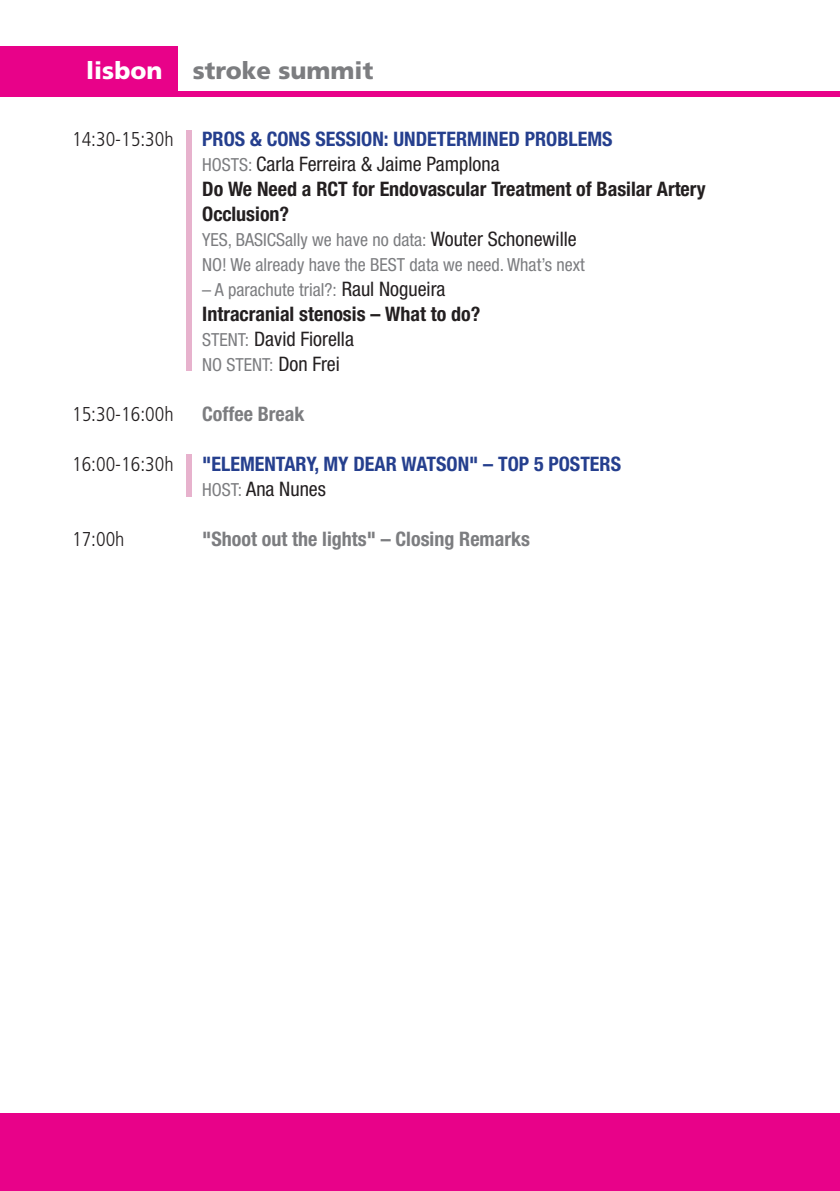
<style>
.page{position:relative;width:840px;height:1191px;background:#fff}
.page>*{position:absolute;margin:0;border:0;box-sizing:border-box;transform-origin:0 0}
.t1{font:900 24px "Frutiger LT Std";color:#7c7d80}
.t2{font:900 24px "Frutiger LT Std";color:#fff}
.t3{font:700 condensed 20px/25px "Helvetica Neue";color:#231f20}
.t4{font:700 condensed 20px/25px "Helvetica Neue";color:#253f8e}
.t5{font:700 condensed 20px "Helvetica Neue";color:#7c7d80}
.t6{font:300 condensed 20px "Frutiger LT Std";color:#231f20}
.t7{font:condensed 18px/25px "Helvetica Neue";color:#7c7d80}
.s1{color:#253f8e}
.s2{font-weight:400;font-size:18px;color:#7c7d80}
.s3{font-weight:400}
.s4{font-size:20px;color:#231f20}
.s5{font-weight:400;color:#231f20}
</style>
<div class="page">
<div style="left:0;top:1113px;width:839px;height:78px;background:#e80289"></div>
<div style="left:0;top:91px;width:839px;height:6px;background:#e80289"></div>
<div style="left:0;top:46px;width:177px;height:50px;background:#e80289"></div>
<div style="left:186px;top:130px;width:6px;height:241px;background:#e7b2cd"></div>
<div style="left:186px;top:454px;width:6px;height:43px;background:#e7b2cd"></div>
<p class="t2" style="left:86px;top:56px;width:78px">lisbon</p>
<p class="t1" style="left:193px;top:56px;width:182px">stroke summit</p>
<p class="t6" style="left:72px;top:128px;width:103px">14:30-15:30h</p>
<p class="t3" style="left:202px;top:126px;width:505px"><span class="s1">PROS &amp; CONS SESSION: UNDETERMINED PROBLEMS<br></span><span class="s2">HOSTS:</span> <span class="s3">Carla Ferreira &amp; Jaime Pamplona<br></span>Do We Need a RCT for Endovascular Treatment of Basilar Artery Occlusion?</p>
<p class="t7" style="left:202px;top:227px;width:384px">YES, BASICSally we have no data: <span class="s4">Wouter Schonewille<br></span>NO! We already have the BEST data we need. What’s next</p>
<p class="t7" style="left:202px;top:277px;width:245px">– A parachute trial?: <span class="s4">Raul Nogueira</span></p>
<p class="t3" style="left:202px;top:301px;width:279px">Intracranial stenosis – What to do?<br><span class="s2">STENT:</span> <span class="s3">David Fiorella</span></p>
<p class="t7" style="left:202px;top:352px;width:139px">NO STENT: <span class="s4">Don Frei</span></p>
<p class="t6" style="left:72px;top:403px;width:103px">15:30-16:00h</p>
<p class="t5" style="left:202px;top:402px;width:104px">Coffee Break</p>
<p class="t6" style="left:72px;top:453px;width:103px">16:00-16:30h</p>
<p class="t4" style="left:202px;top:451px;width:420px">"ELEMENTARY, MY DEAR WATSON" – TOP 5 POSTERS<br><span class="s2">HOST:</span> <span class="s5">Ana Nunes</span></p>
<p class="t6" style="left:72px;top:528px;width:54px">17:00h</p>
<p class="t5" style="left:202px;top:527px;width:329px">"Shoot out the lights" – Closing Remarks</p>
</div>
